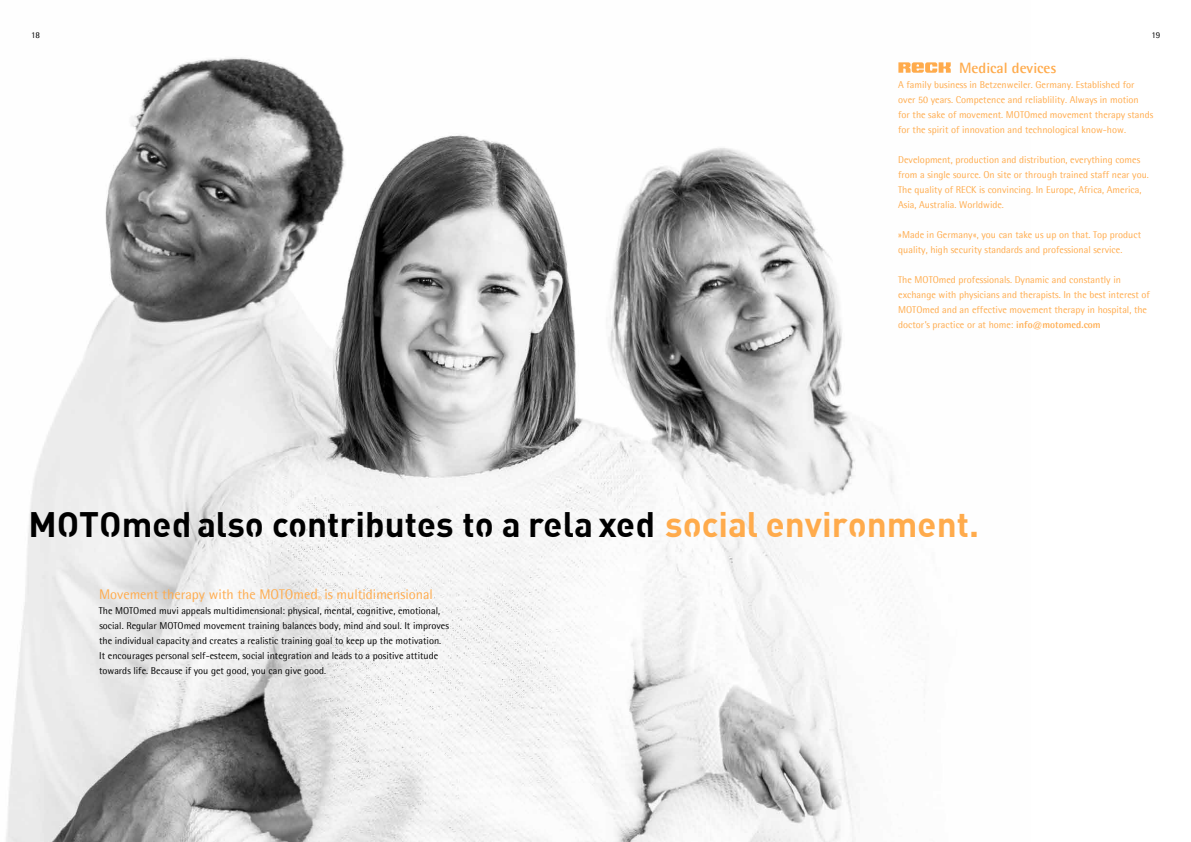
<style>
.page{position:relative;width:1191px;height:842px;background:#fff}
.page>*{position:absolute;margin:0;border:0;box-sizing:border-box;transform-origin:0 0}
.t1{font:700 35px "Streetvertising";color:#000}
.t2{font:700 15px "Agfa Rotis Semisans";color:#ffab4c}
.t3{font:14px "Agfa Rotis Semisans";color:#ffab4c}
.t4{font:10px/15px "Agfa Rotis Semisans";color:#ffab4c}
.t5{font:10px/15px "Agfa Rotis Semisans";color:#000}
.t6{font:9px "Agfa Rotis Semisans";color:#000}
.s1{font-weight:700}
.s2{color:#ffab4c}
.s3{font-size:15px}
</style>
<div class="page">
<img style="left:6px;top:57px;width:945px;height:785px">
<svg style="left:898px;top:62px;width:52px;height:11px"></svg>
<p class="t6" style="left:31px;top:31px;width:10px">18</p>
<p class="t6" style="left:1151px;top:31px;width:10px">19</p>
<h2 class="t2" style="left:959px;top:58px;width:99px">Medical devices</h2>
<p class="t4" style="left:898px;top:77px;width:256px">A family business in Betzenweiler. Germany. Established for over 50 years. Competence and reliablility. Always in motion<br>for the sake of movement. MOTOmed movement therapy stands for the spirit of innovation and technological know-how.</p>
<p class="t4" style="left:898px;top:152px;width:252px">Development, production and distribution, everything comes from a single source. On site or through trained staff near you.<br>The quality of RECk is convincing. In Europe, Africa, America, Asia, Australia. Worldwide.</p>
<p class="t4" style="left:898px;top:227px;width:244px">»Made in Germany«, you can take us up on that. Top product quality, high security standards and professional service.</p>
<p class="t4" style="left:898px;top:272px;width:253px">The MOTOmed professionals. Dynamic and constantly in exchange with physicians and therapists. In the best interest of MOTOmed and an effective movement therapy in hospital, the doctor’s practice or at home: <span class="s1">info@motomed.com</span></p>
<h1 class="t1" style="left:28px;top:501px;width:952px">MOTOmed also contributes to a rela xed <span class="s2">social environment.</span></h1>
<h3 class="t3" style="left:99px;top:588px;width:335px">Movement therapy with the MOTOme<span class="s3">d</span><sub>®</sub> is multidimensional</h3>
<p class="t5" style="left:99px;top:603px;width:351px">The MOTOmed muvi appeals multidimensional: physical, mental, cognitive, emotional, social. Regular MOTOmed movement training balances body, mind and soul. It improves the individual capacity and creates a realistic training goal to keep up the motivation.<br>It encourages personal self-esteem, social integration and leads to a positive attitude towards life. Because if you get good, you can give good.</p>
</div>
